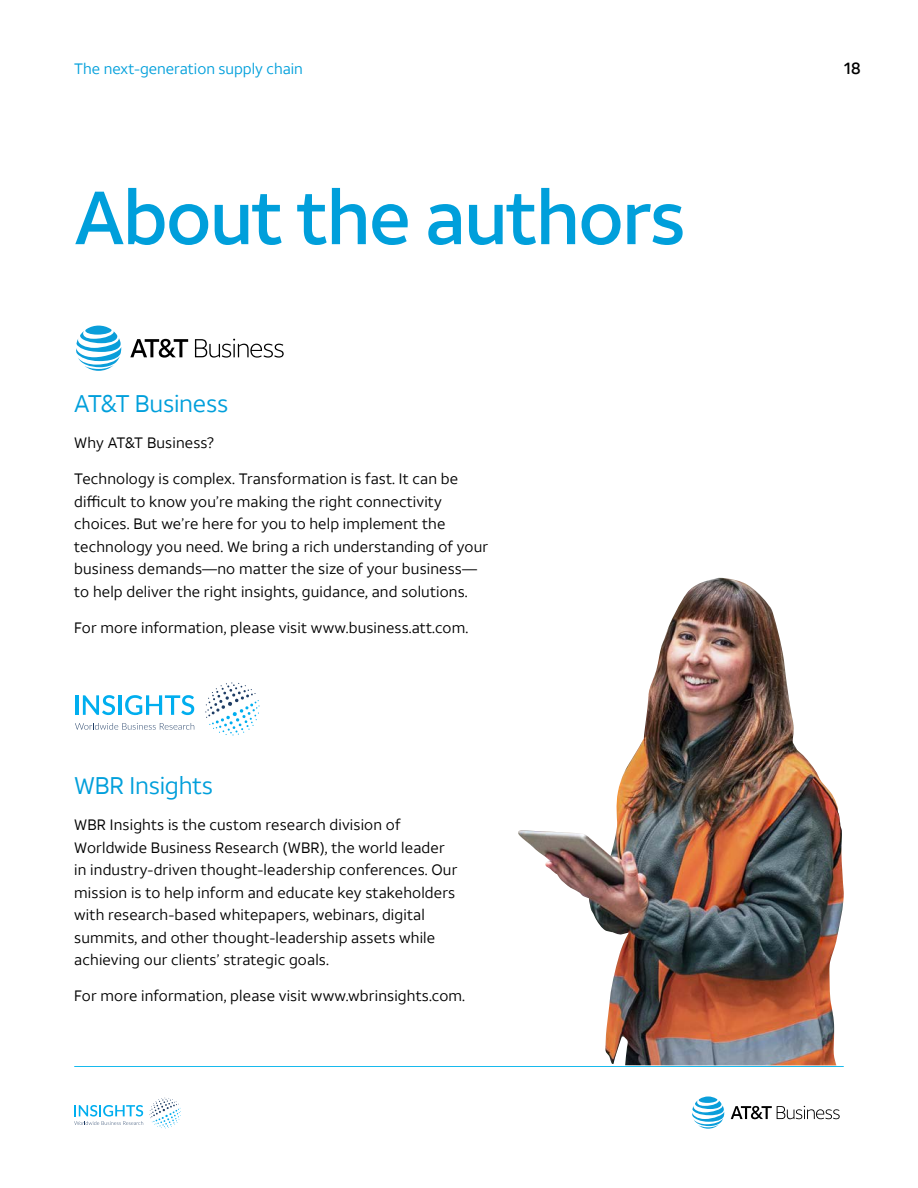
<style>
.page{position:relative;width:918px;height:1188px;background:#fff}
.page>*{position:absolute;margin:0;border:0;box-sizing:border-box;transform-origin:0 0}
.t1{font:500 75px "ATT Aleck Sans";letter-spacing:-.025em;color:#009fdb}
.t2{font:24px "ATT Aleck Sans";letter-spacing:-.01em;color:#009fdb}
.t3{font:500 16.5px "ATT Aleck Sans";color:#000}
.t4{font:15px/22.5px "ATT Aleck Sans";letter-spacing:.01em;color:#000}
.t5{font:15px "ATT Aleck Sans";color:#009fdb}
</style>
<div class="page">
<img style="left:518px;top:578px;width:326px;height:487px">
<svg style="left:149px;top:1098px;width:32px;height:31px"></svg>
<svg style="left:74px;top:1105px;width:69px;height:20px"></svg>
<svg style="left:731px;top:1106px;width:109px;height:13px"></svg>
<svg style="left:692px;top:1097px;width:32px;height:32px"></svg>
<svg style="left:75px;top:723px;width:119px;height:7px"></svg>
<svg style="left:205px;top:682px;width:55px;height:54px"></svg>
<hr style="left:75px;top:695px;width:3px;height:20px;background:#00aeef">
<svg style="left:83px;top:695px;width:32px;height:20px"></svg>
<hr style="left:118px;top:695px;width:4px;height:20px;background:#00aeef">
<svg style="left:125px;top:695px;width:69px;height:20px"></svg>
<svg style="left:130px;top:339px;width:154px;height:19px"></svg>
<svg style="left:76px;top:326px;width:45px;height:45px"></svg>
<hr style="left:74px;top:1066px;width:770px;height:1px;background:#17baed">
<p class="t5" style="left:74px;top:60px;width:230px">The next-generation supply chain</p>
<p class="t3" style="left:844px;top:58px;width:18px">18</p>
<h1 class="t1" style="left:74px;top:171px;width:613px">About the authors</h1>
<h2 class="t2" style="left:74px;top:389px;width:155px">AT&amp;T Business</h2>
<p class="t4" style="left:74px;top:432px;width:141px">Why AT&amp;T Business?</p>
<p class="t4" style="left:74px;top:468px;width:416px">Technology is complex. Transformation is fast. It can be difficult to know you’re making the right connectivity choices. But we’re here for you to help implement the technology you need. We bring a rich understanding of your business demands—no matter the size of your business— to help deliver the right insights, guidance, and solutions.</p>
<p class="t4" style="left:74px;top:616px;width:396px">For more information, please visit www.business.att.com.</p>
<h2 class="t2" style="left:74px;top:771px;width:140px">WBR Insights</h2>
<p class="t4" style="left:74px;top:814px;width:385px">WBR Insights is the custom research division of Worldwide Business Research (WBR), the world leader in industry-driven thought-leadership conferences. Our mission is to help inform and educate key stakeholders with research-based whitepapers, webinars, digital summits, and other thought-leadership assets while achieving our clients’ strategic goals.</p>
<p class="t4" style="left:74px;top:985px;width:392px">For more information, please visit www.wbrinsights.com.</p>
</div>
